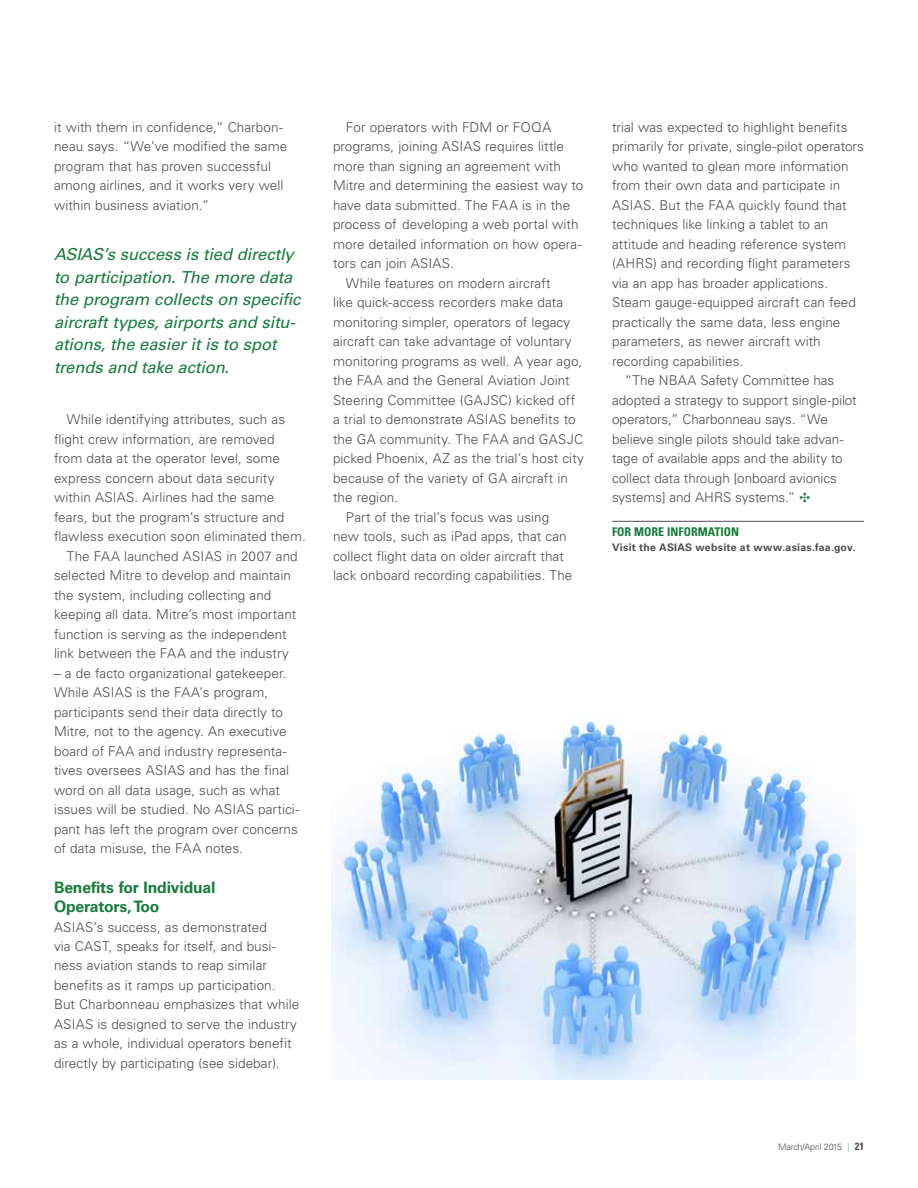
<style>
.page{position:relative;width:918px;height:1188px;background:#fff}
.page>*{position:absolute;margin:0;border:0;box-sizing:border-box;transform-origin:0 0}
.t1{font:italic 16.5px/22.5px "Univers LT Std";letter-spacing:-.01em;color:#167c3b}
.t2{font:700 15.75px/19.5px "Univers LT Std";letter-spacing:-.01em;color:#167c3b}
.t3{font:300 13.5px/19.5px "Univers LT Std";letter-spacing:.005em;color:#4d4d4f}
.t4{font:700 condensed 12px "Univers LT Std";color:#167c3b}
.t5{font:700 10.5px "Univers LT Std";letter-spacing:.03em;color:#4d4d4f}
.t6{font:300 9px "Univers LT Std";letter-spacing:-.025em;color:#4d4d4f}
.s1{color:#167c3b}
.s2{color:#5ca8ce}
.s3{font-weight:700;font-stretch:condensed;font-size:10.5px}
</style>
<div class="page">
<hr style="left:612px;top:521px;width:252px;height:1px;background:#4d4d4f">
<img style="left:331px;top:715px;width:525px;height:365px">
<p class="t3" style="left:54px;top:117px;width:235px">it with them in confidence,” Charbon&shy;neau says. “We’ve modified the same program that has proven successful among airlines, and it works very well within business aviation.”</p>
<p class="t1" style="left:54px;top:243px;width:248px">ASIAS’s success is tied directly to participation. The more data the program collects on specific aircraft types, airports and situ&shy;ations, the easier it is to spot trends and take action.</p>
<p class="t3" style="left:67px;top:410px;width:220px">While identifying attributes, such as</p>
<p class="t3" style="left:54px;top:429px;width:222px">flight crew information, are removed</p>
<p class="t3" style="left:54px;top:449px;width:228px">from data at the operator level, some</p>
<p class="t3" style="left:54px;top:468px;width:222px">express concern about data security</p>
<p class="t3" style="left:54px;top:488px;width:222px">within ASIAS. Airlines had the same</p>
<p class="t3" style="left:54px;top:507px;width:232px">fears, but the program’s structure and</p>
<p class="t3" style="left:54px;top:527px;width:254px">flawless execution soon eliminated them.</p>
<p class="t3" style="left:67px;top:546px;width:232px">The FAA launched ASIAS in 2007 and</p>
<p class="t3" style="left:54px;top:566px;width:238px">selected Mitre to develop and maintain</p>
<p class="t3" style="left:54px;top:585px;width:219px">the system, including collecting and</p>
<p class="t3" style="left:54px;top:605px;width:244px">keeping all data. Mitre’s most important</p>
<p class="t3" style="left:54px;top:624px;width:234px">function is serving as the independent</p>
<p class="t3" style="left:54px;top:644px;width:236px">link between the FAA and the industry</p>
<p class="t3" style="left:54px;top:663px;width:247px">– a de facto organizational gatekeeper.<br>While ASIAS is the FAA’s program, participants send their data directly to Mitre, not to the agency. An executive board of FAA and industry representa&shy;tives oversees ASIAS and has the final word on all data usage, such as what issues will be studied. No ASIAS partici&shy;pant has left the program over concerns of data misuse, the FAA notes.</p>
<p class="t2" style="left:54px;top:877px;width:163px">Benefits for Individual<br>Operators, Too</p>
<p class="t3" style="left:54px;top:917px;width:247px">ASIAS’s success, as demonstrated<br>via CAST, speaks for itself, and busi&shy;ness aviation stands to reap similar benefits as it ramps up participation.<br>But Charbonneau emphasizes that while ASIAS is designed to serve the industry as a whole, individual operators benefit directly by participating (see sidebar).</p>
<p class="t3" style="left:346px;top:117px;width:207px">For operators with FDM or FOQA</p>
<p class="t3" style="left:333px;top:137px;width:233px">programs, joining ASIAS requires little</p>
<p class="t3" style="left:333px;top:156px;width:229px">more than signing an agreement with</p>
<p class="t3" style="left:333px;top:176px;width:252px">Mitre and determining the easiest way to</p>
<p class="t3" style="left:333px;top:195px;width:239px">have data submitted. The FAA is in the</p>
<p class="t3" style="left:333px;top:215px;width:247px">process of developing a web portal with</p>
<p class="t3" style="left:333px;top:234px;width:250px">more detailed information on how opera-</p>
<p class="t3" style="left:333px;top:254px;width:123px">tors can join ASIAS.</p>
<p class="t3" style="left:346px;top:273px;width:206px">While features on modern aircraft</p>
<p class="t3" style="left:333px;top:293px;width:232px">like quick-access recorders make data</p>
<p class="t3" style="left:333px;top:312px;width:239px">monitoring simpler, operators of legacy</p>
<p class="t3" style="left:333px;top:332px;width:240px">aircraft can take advantage of voluntary</p>
<p class="t3" style="left:333px;top:351px;width:251px">monitoring programs as well. A year ago,</p>
<p class="t3" style="left:333px;top:371px;width:238px">the FAA and the General Aviation Joint</p>
<p class="t3" style="left:333px;top:390px;width:244px">Steering Committee (GAJSC) kicked off</p>
<p class="t3" style="left:333px;top:410px;width:244px">a trial to demonstrate ASIAS benefits to</p>
<p class="t3" style="left:333px;top:429px;width:252px">the GA community. The FAA and GASJC</p>
<p class="t3" style="left:333px;top:449px;width:253px">picked Phoenix, AZ as the trial’s host city</p>
<p class="t3" style="left:333px;top:468px;width:236px">because of the variety of GA aircraft in</p>
<p class="t3" style="left:333px;top:488px;width:67px">the region.</p>
<p class="t3" style="left:346px;top:507px;width:205px">Part of the trial’s focus was using</p>
<p class="t3" style="left:333px;top:527px;width:235px">new tools, such as iPad apps, that can</p>
<p class="t3" style="left:333px;top:546px;width:232px">collect flight data on older aircraft that</p>
<p class="t3" style="left:333px;top:566px;width:241px">lack onboard recording capabilities. The</p>
<p class="t3" style="left:612px;top:117px;width:237px">trial was expected to highlight benefits</p>
<p class="t3" style="left:612px;top:137px;width:253px">primarily for private, single-pilot operators</p>
<p class="t3" style="left:612px;top:156px;width:238px">who wanted to glean more information</p>
<p class="t3" style="left:612px;top:176px;width:230px">from their own data and participate in</p>
<p class="t3" style="left:612px;top:195px;width:236px">ASIAS. But the FAA quickly found that</p>
<p class="t3" style="left:612px;top:215px;width:218px">techniques like linking a tablet to an</p>
<p class="t3" style="left:612px;top:234px;width:236px">attitude and heading reference system</p>
<p class="t3" style="left:612px;top:254px;width:240px">(AHRS) and recording flight parameters</p>
<p class="t3" style="left:612px;top:273px;width:218px">via an app has broader applications.</p>
<p class="t3" style="left:612px;top:293px;width:246px">Steam gauge-equipped aircraft can feed</p>
<p class="t3" style="left:612px;top:312px;width:230px">practically the same data, less engine</p>
<p class="t3" style="left:612px;top:332px;width:210px">parameters, as newer aircraft with</p>
<p class="t3" style="left:612px;top:351px;width:133px">recording capabilities.</p>
<p class="t3" style="left:625px;top:371px;width:211px">“The NBAA Safety Committee has</p>
<p class="t3" style="left:612px;top:390px;width:246px">adopted a strategy to support single-pilot</p>
<p class="t3" style="left:612px;top:410px;width:218px">operators,” Charbonneau says. “We</p>
<p class="t3" style="left:612px;top:429px;width:233px">believe single pilots should take advan-</p>
<p class="t3" style="left:612px;top:449px;width:232px">tage of available apps and the ability to</p>
<p class="t3" style="left:612px;top:468px;width:227px">collect data through [onboard avionics</p>
<p class="t3" style="left:612px;top:488px;width:199px">systems] and AHRS systems.” <span class="s1">✣</span></p>
<p class="t4" style="left:612px;top:524px;width:129px">FOR MORE INFORMATION</p>
<p class="t5" style="left:612px;top:541px;width:245px">Visit the ASIAS website at www.asias.faa.gov.</p>
<p class="t6" style="left:778px;top:1141px;width:87px">March/April 2015 <span class="s2">|</span> <span class="s3">21</span></p>
</div>
